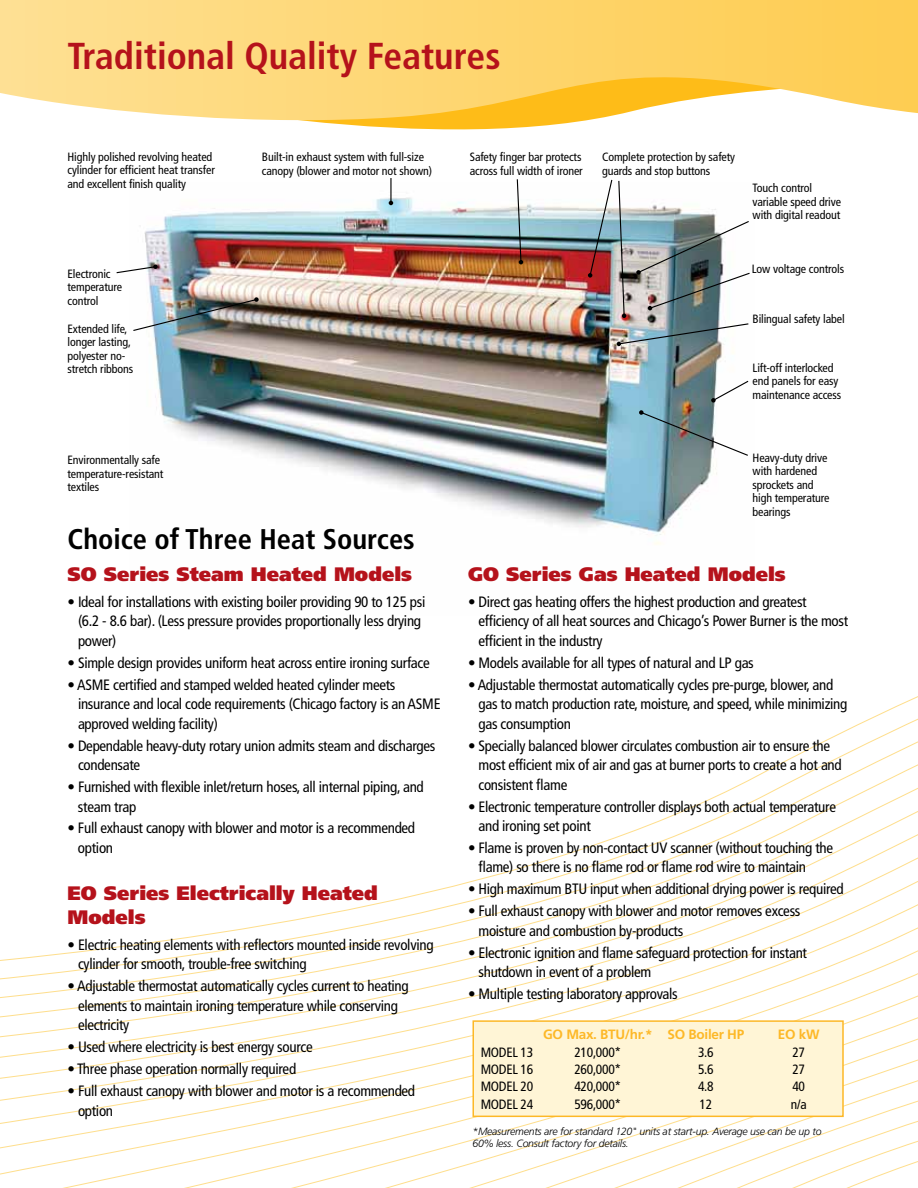
<style>
.page{position:relative;width:918px;height:1188px;background:#fff}
.page>*{position:absolute;margin:0;border:0;box-sizing:border-box;transform-origin:0 0}
.t1{font:700 condensed 37.5px "Frutiger";color:#b5121b}
.t2{font:700 condensed 28.5px "Frutiger";color:#000}
.t3{font:900 19.5px/24px "Frutiger";color:#b5121b}
.t4{font:condensed 15px/19.5px "Frutiger";letter-spacing:-.02em;color:#000}
.t5{font:condensed 13.5px "Frutiger";letter-spacing:-.02em;color:#000}
.t6{font:700 13.5px "Frutiger";letter-spacing:-.02em;color:#fdb827}
.t7{font:condensed 12px/13.5px "Frutiger";letter-spacing:-.01em;color:#000}
.t8{font:italic 300 10.5px/12px "Frutiger";letter-spacing:-.02em;color:#000}
</style>
<div class="page">
<svg style="left:486px;top:696px;width:432px;height:492px"></svg>
<svg style="left:0;top:0;width:918px;height:126px;background:#fed87b"></svg>
<img style="left:144px;top:197px;width:590px;height:348px">
<svg style="left:639px;top:410px;width:109px;height:47px"></svg>
<svg style="left:516px;top:179px;width:7px;height:85px"></svg>
<svg style="left:711px;top:380px;width:38px;height:23px"></svg>
<svg style="left:116px;top:264px;width:42px;height:10px"></svg>
<img style="left:133px;top:297px;width:126px;height:35px">
<img style="left:588px;top:179px;width:162px;height:167px">
<hr style="left:390px;top:178px;width:2px;height:25px;background:#000">
<svg style="left:389px;top:201px;width:4px;height:4px"></svg>
<div style="left:473px;top:1021px;width:370px;height:95px;background:#fff5d6"></div>
<div style="left:472px;top:1020px;width:372px;height:97px;border:2px solid #fdb827"></div>
<h1 class="t1" style="left:68px;top:33px;width:435px">Traditional Quality Features</h1>
<p class="t7" style="left:68px;top:150px;width:149px">Highly polished revolving heated cylinder for efficient heat transfer and excellent finish quality</p>
<p class="t7" style="left:68px;top:267px;width:56px">Electronic temperature control</p>
<p class="t7" style="left:68px;top:322px;width:67px">Extended life, longer lasting, polyester no&shy;stretch ribbons</p>
<p class="t7" style="left:68px;top:454px;width:97px">Environmentally safe temperature-resistant textiles</p>
<p class="t7" style="left:262px;top:150px;width:172px">Built-in exhaust system with full-size canopy (blower and motor not shown)</p>
<h2 class="t2" style="left:68px;top:522px;width:349px">Choice of Three Heat Sources</h2>
<p class="t7" style="left:470px;top:150px;width:115px">Safety finger bar protects across full width of ironer</p>
<p class="t7" style="left:602px;top:150px;width:135px">Complete protection by safety guards and stop buttons</p>
<p class="t7" style="left:753px;top:181px;width:90px">Touch control variable speed drive with digital readout</p>
<p class="t7" style="left:752px;top:262px;width:94px">Low voltage controls</p>
<p class="t7" style="left:753px;top:312px;width:94px">Bilingual safety label</p>
<p class="t7" style="left:753px;top:361px;width:90px">Lift-off interlocked end panels for easy maintenance access</p>
<p class="t7" style="left:753px;top:451px;width:79px">Heavy-duty drive with hardened sprockets and high temperature bearings</p>
<h3 class="t3" style="left:68px;top:562px;width:346px">SO Series Steam Heated Models</h3>
<p class="t4" style="left:78px;top:592px;width:349px;text-indent:-11px">• Ideal for installations with existing boiler providing 90 to 125 psi (6.2 - 8.6 bar). (Less pressure provides proportionally less drying power)</p>
<p class="t4" style="left:68px;top:653px;width:364px">• Simple design provides uniform heat across entire ironing surface</p>
<p class="t4" style="left:78px;top:675px;width:364px;text-indent:-10px">• ASME certified and stamped welded heated cylinder meets insurance and local code requirements (Chicago factory is an ASME approved welding facility)</p>
<p class="t4" style="left:78px;top:736px;width:359px;text-indent:-10px">• Dependable heavy-duty rotary union admits steam and discharges condensate</p>
<p class="t4" style="left:78px;top:777px;width:347px;text-indent:-10px">• Furnished with flexible inlet/return hoses, all internal piping, and steam trap</p>
<p class="t4" style="left:78px;top:819px;width:339px;text-indent:-10px">• Full exhaust canopy with blower and motor is a recommended option</p>
<h3 class="t3" style="left:68px;top:881px;width:312px">EO Series Electrically Heated<br>Models</h3>
<p class="t4" style="left:78px;top:935px;width:357px;text-indent:-10px">• Electric heating elements with reflectors mounted inside revolving cylinder for smooth, trouble-free switching</p>
<p class="t4" style="left:78px;top:977px;width:332px;text-indent:-10px">• Adjustable thermostat automatically cycles current to heating elements to maintain ironing temperature while conserving electricity</p>
<p class="t4" style="left:68px;top:1037px;width:247px">• Used where electricity is best energy source</p>
<p class="t4" style="left:68px;top:1059px;width:230px">• Three phase operation normally required</p>
<p class="t4" style="left:78px;top:1081px;width:339px;text-indent:-10px">• Full exhaust canopy with blower and motor is a recommended option</p>
<h3 class="t3" style="left:468px;top:562px;width:319px">GO Series Gas Heated Models</h3>
<p class="t4" style="left:478px;top:592px;width:371px;text-indent:-10px">• Direct gas heating offers the highest production and greatest efficiency of all heat sources and Chicago’s Power Burner is the most efficient in the industry</p>
<p class="t4" style="left:468px;top:653px;width:287px">• Models available for all types of natural and LP gas</p>
<p class="t4" style="left:478px;top:675px;width:370px;text-indent:-10px">• Adjustable thermostat automatically cycles pre-purge, blower, and gas to match production rate, moisture, and speed, while minimizing gas consumption</p>
<p class="t4" style="left:478px;top:736px;width:365px;text-indent:-10px">• Specially balanced blower circulates combustion air to ensure the most efficient mix of air and gas at burner ports to create a hot and consistent flame</p>
<p class="t4" style="left:478px;top:797px;width:359px;text-indent:-10px">• Electronic temperature controller displays both actual temperature and ironing set point</p>
<p class="t4" style="left:478px;top:838px;width:356px;text-indent:-10px">• Flame is proven by non-contact UV scanner (without touching the flame) so there is no flame rod or flame rod wire to maintain</p>
<p class="t4" style="left:468px;top:880px;width:377px">• High maximum BTU input when additional drying power is required</p>
<p class="t4" style="left:478px;top:902px;width:323px;text-indent:-10px">• Full exhaust canopy with blower and motor removes excess moisture and combustion by-products</p>
<p class="t4" style="left:478px;top:943px;width:330px;text-indent:-10px">• Electronic ignition and flame safeguard protection for instant shutdown in event of a problem</p>
<p class="t4" style="left:468px;top:984px;width:211px">• Multiple testing laboratory approvals</p>
<p class="t6" style="left:543px;top:1026px;width:203px">GO Max. BTU/hr.* SO Boiler HP</p>
<p class="t6" style="left:778px;top:1026px;width:43px">EO kW</p>
<p class="t5" style="left:481px;top:1044px;width:54px">MODEL 13</p>
<p class="t5" style="left:574px;top:1044px;width:48px">210,000*</p>
<p class="t5" style="left:698px;top:1044px;width:17px">3.6</p>
<p class="t5" style="left:792px;top:1044px;width:14px">27</p>
<p class="t5" style="left:481px;top:1061px;width:54px">MODEL 16</p>
<p class="t5" style="left:574px;top:1061px;width:48px">260,000*</p>
<p class="t5" style="left:698px;top:1061px;width:17px">5.6</p>
<p class="t5" style="left:792px;top:1061px;width:14px">27</p>
<p class="t5" style="left:481px;top:1079px;width:54px">MODEL 20</p>
<p class="t5" style="left:574px;top:1079px;width:48px">420,000*</p>
<p class="t5" style="left:698px;top:1079px;width:17px">4.8</p>
<p class="t5" style="left:792px;top:1079px;width:14px">40</p>
<p class="t5" style="left:481px;top:1096px;width:54px">MODEL 24</p>
<p class="t5" style="left:574px;top:1096px;width:48px">596,000*</p>
<p class="t5" style="left:700px;top:1096px;width:14px">12</p>
<p class="t5" style="left:791px;top:1096px;width:17px">n/a</p>
<p class="t8" style="left:472px;top:1126px;width:351px">*Measurements are for standard 120" units at start-up. Average use can be up to<br>60% less. Consult factory for details.</p>
</div>
